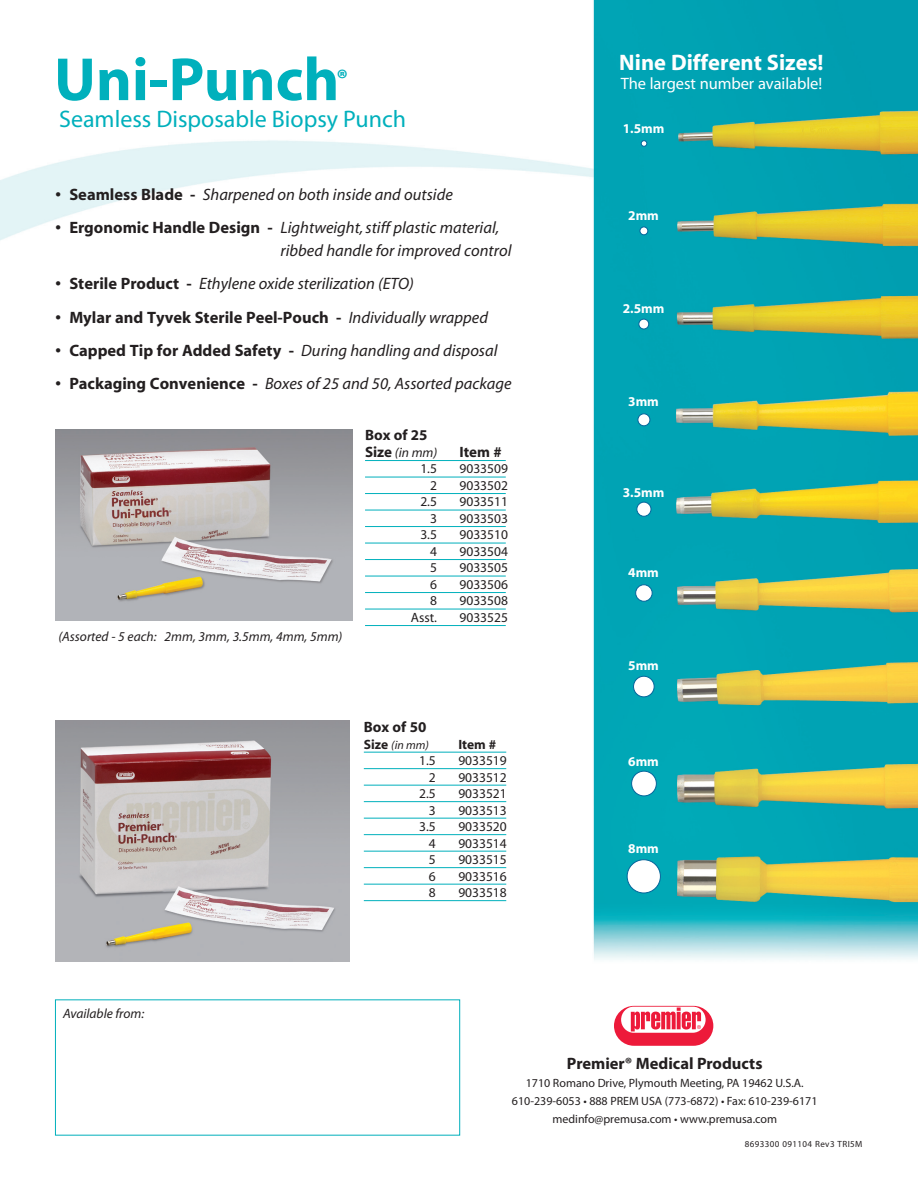
<style>
.page{position:relative;width:918px;height:1188px;background:#fff}
.page>*{position:absolute;margin:0;border:0;box-sizing:border-box;transform-origin:0 0}
.t1{font:700 61.5px "Myriad Pro";color:#00b0bc}
.t2{font:700 25.5px "Myriad Pro";color:#00b0bc}
.t3{font:24px "Myriad Pro";color:#00b0bc}
.t4{font:700 22.5px "Myriad";color:#fff}
.t5{font:italic 16.5px/22.5px "Myriad";color:#231f20}
.t6{font:700 16.5px "Myriad";color:#231f20}
.t7{font:16.5px "Myriad";letter-spacing:-.005em;color:#fff}
.t8{font:700 16.5px "Myriad Pro";color:#231f20}
.t9{font:700 15px "Myriad";color:#231f20}
.t10{font:13.5px "Myriad";color:#231f20}
.t11{font:italic 13.5px "Myriad";color:#231f20}
.t12{font:700 13.5px "Myriad";color:#fff}
.t13{font:italic 13.5px "Myriad Pro";color:#231f20}
.t14{font:700 13.5px "Myriad";color:#231f20}
.t15{font:12px/18px "Myriad Pro";color:#231f20;text-align:center}
.t16{font:italic 12px "Myriad";color:#231f20}
.t17{font:9px "Myriad";letter-spacing:.045em;color:#231f20}
.s1{font-weight:700;font-style:normal}
.s2{font-weight:400;font-style:italic}
.s3{font-weight:700;font-style:normal;font-size:15px}
.s4{font-weight:700;font-style:normal;font-size:13.5px}
</style>
<div class="page">
<img style="left:0;top:0;width:918px;height:1136px">
<img style="left:55px;top:721px;width:294px;height:240px">
<img style="left:55px;top:430px;width:297px;height:190px">
<div style="left:641px;top:140px;width:6px;height:7px;border:1px solid #04659b;border-radius:50%"></div>
<div style="left:639px;top:319px;width:10px;height:10px;background:#fff;border-radius:50%"></div>
<div style="left:638px;top:319px;width:11px;height:10px;border:1px solid #04659b;border-radius:50%"></div>
<div style="left:640px;top:227px;width:8px;height:8px;background:#fff;border-radius:50%"></div>
<div style="left:640px;top:227px;width:8px;height:8px;border:1px solid #04659b;border-radius:50%"></div>
<div style="left:638px;top:414px;width:12px;height:12px;background:#fff;border-radius:50%"></div>
<div style="left:638px;top:413px;width:12px;height:13px;border:1px solid #04659b;border-radius:50%"></div>
<div style="left:637px;top:502px;width:14px;height:14px;background:#fff;border-radius:50%"></div>
<div style="left:636px;top:502px;width:15px;height:15px;border:1px solid #04659b;border-radius:50%"></div>
<div style="left:636px;top:585px;width:16px;height:16px;background:#fff;border-radius:50%"></div>
<div style="left:635px;top:584px;width:18px;height:18px;border:1px solid #04659b;border-radius:50%"></div>
<div style="left:634px;top:676px;width:20px;height:21px;background:#fff;border-radius:50%"></div>
<div style="left:633px;top:676px;width:22px;height:21px;border:1px solid #04659b;border-radius:50%"></div>
<div style="left:632px;top:771px;width:24px;height:25px;background:#fff;border-radius:50%"></div>
<div style="left:631px;top:771px;width:26px;height:25px;border:1px solid #04659b;border-radius:50%"></div>
<div style="left:627px;top:860px;width:33px;height:33px;background:#fff;border-radius:50%"></div>
<div style="left:627px;top:859px;width:34px;height:34px;border:1px solid #04659b;border-radius:50%"></div>
<hr style="left:364px;top:752px;width:142px;height:1px;background:#00b0bc">
<hr style="left:364px;top:768px;width:142px;height:1px;background:#00b0bc">
<hr style="left:364px;top:785px;width:142px;height:1px;background:#00b0bc">
<hr style="left:364px;top:801px;width:142px;height:1px;background:#00b0bc">
<hr style="left:364px;top:818px;width:142px;height:1px;background:#00b0bc">
<hr style="left:364px;top:834px;width:142px;height:1px;background:#00b0bc">
<hr style="left:364px;top:851px;width:142px;height:1px;background:#00b0bc">
<hr style="left:364px;top:867px;width:142px;height:1px;background:#00b0bc">
<hr style="left:364px;top:884px;width:142px;height:1px;background:#00b0bc">
<hr style="left:364px;top:900px;width:142px;height:1px;background:#00b0bc">
<hr style="left:365px;top:460px;width:141px;height:1px;background:#00b0bc">
<hr style="left:365px;top:477px;width:141px;height:1px;background:#00b0bc">
<hr style="left:365px;top:493px;width:141px;height:1px;background:#00b0bc">
<hr style="left:365px;top:510px;width:141px;height:1px;background:#00b0bc">
<hr style="left:365px;top:526px;width:141px;height:1px;background:#00b0bc">
<hr style="left:365px;top:543px;width:141px;height:1px;background:#00b0bc">
<hr style="left:365px;top:559px;width:141px;height:1px;background:#00b0bc">
<hr style="left:365px;top:576px;width:141px;height:1px;background:#00b0bc">
<hr style="left:365px;top:592px;width:141px;height:1px;background:#00b0bc">
<hr style="left:365px;top:609px;width:141px;height:1px;background:#00b0bc">
<hr style="left:365px;top:625px;width:141px;height:1px;background:#00b0bc">
<div style="left:611px;top:1004px;width:105px;height:44px;border:1px solid #fff;border-radius:22px"></div>
<svg style="left:614px;top:1006px;width:99px;height:40px"></svg>
<h1 class="t1" style="left:54px;top:39px;width:287px">Uni-Punch</h1>
<h2 class="t2" style="left:336px;top:61px;width:13px">®</h2>
<h3 class="t3" style="left:59px;top:104px;width:349px">Seamless Disposable Biopsy Punch</h3>
<p class="t5" style="left:56px;top:184px;width:399px"><span class="s1">• Seamless Blade -</span> Sharpened on both inside and outside</p>
<p class="t5" style="left:281px;top:217px;width:232px;text-indent:-225px"><span class="s1">• Ergonomic Handle Design -</span> Lightweight, stiff plastic material, ribbed handle for improved control</p>
<p class="t5" style="left:56px;top:273px;width:360px"><span class="s1">• Sterile Product -</span> Ethylene oxide sterilization (ETO)</p>
<p class="t6" style="left:56px;top:309px;width:434px">• Mylar and Tyvek Sterile Peel-Pouch - <span class="s2">Individually wrapped</span></p>
<p class="t6" style="left:55px;top:342px;width:444px">• Capped Tip for Added Safety - <span class="s2">During handling and disposal</span></p>
<p class="t5" style="left:55px;top:373px;width:458px"><span class="s1">• Packaging Convenience -</span> Boxes of 25 and 50, Assorted package</p>
<p class="t11" style="left:58px;top:630px;width:286px">(Assorted - 5 each: 2mm, 3mm, 3.5mm, 4mm, 5mm)</p>
<p class="t9" style="left:365px;top:428px;width:64px">Box of 25</p>
<p class="t11" style="left:365px;top:446px;width:74px"><span class="s3">Size</span> (in mm)</p>
<p class="t9" style="left:460px;top:444px;width:44px">Item #</p>
<p class="t10" style="left:420px;top:462px;width:18px">1.5</p>
<p class="t10" style="left:460px;top:462px;width:50px">9033509</p>
<p class="t10" style="left:430px;top:479px;width:8px">2</p>
<p class="t10" style="left:460px;top:479px;width:50px">9033502</p>
<p class="t10" style="left:420px;top:495px;width:18px">2.5</p>
<p class="t10" style="left:460px;top:495px;width:50px">9033511</p>
<p class="t10" style="left:430px;top:512px;width:8px">3</p>
<p class="t10" style="left:460px;top:512px;width:50px">9033503</p>
<p class="t10" style="left:420px;top:528px;width:18px">3.5</p>
<p class="t10" style="left:460px;top:528px;width:50px">9033510</p>
<p class="t10" style="left:430px;top:545px;width:8px">4</p>
<p class="t10" style="left:460px;top:545px;width:50px">9033504</p>
<p class="t10" style="left:430px;top:561px;width:8px">5</p>
<p class="t10" style="left:460px;top:561px;width:50px">9033505</p>
<p class="t10" style="left:430px;top:578px;width:8px">6</p>
<p class="t10" style="left:460px;top:578px;width:50px">9033506</p>
<p class="t10" style="left:430px;top:594px;width:8px">8</p>
<p class="t10" style="left:460px;top:594px;width:50px">9033508</p>
<p class="t10" style="left:411px;top:611px;width:28px">Asst.</p>
<p class="t10" style="left:460px;top:611px;width:50px">9033525</p>
<p class="t9" style="left:364px;top:719px;width:64px">Box of 50</p>
<p class="t16" style="left:364px;top:739px;width:67px"><span class="s4">Size</span> (in mm)</p>
<p class="t14" style="left:458px;top:737px;width:39px">Item #</p>
<p class="t10" style="left:419px;top:754px;width:18px">1.5</p>
<p class="t10" style="left:458px;top:754px;width:50px">9033519</p>
<p class="t10" style="left:429px;top:770px;width:8px">2</p>
<p class="t10" style="left:458px;top:770px;width:50px">9033512</p>
<p class="t10" style="left:419px;top:787px;width:18px">2.5</p>
<p class="t10" style="left:458px;top:787px;width:50px">9033521</p>
<p class="t10" style="left:429px;top:803px;width:8px">3</p>
<p class="t10" style="left:458px;top:803px;width:50px">9033513</p>
<p class="t10" style="left:419px;top:820px;width:18px">3.5</p>
<p class="t10" style="left:458px;top:820px;width:50px">9033520</p>
<p class="t10" style="left:429px;top:836px;width:8px">4</p>
<p class="t10" style="left:458px;top:836px;width:50px">9033514</p>
<p class="t10" style="left:429px;top:853px;width:8px">5</p>
<p class="t10" style="left:458px;top:853px;width:50px">9033515</p>
<p class="t10" style="left:429px;top:869px;width:8px">6</p>
<p class="t10" style="left:458px;top:869px;width:50px">9033516</p>
<p class="t10" style="left:429px;top:886px;width:8px">8</p>
<p class="t10" style="left:458px;top:886px;width:50px">9033518</p>
<p class="t13" style="left:63px;top:1005px;width:83px">Available from:</p>
<h3 class="t4" style="left:619px;top:50px;width:206px">Nine Different Sizes!</h3>
<p class="t7" style="left:621px;top:76px;width:203px">The largest number available!</p>
<p class="t12" style="left:623px;top:121px;width:43px">1.5mm</p>
<p class="t12" style="left:628px;top:208px;width:32px">2mm</p>
<p class="t12" style="left:623px;top:301px;width:43px">2.5mm</p>
<p class="t12" style="left:628px;top:394px;width:32px">3mm</p>
<p class="t12" style="left:623px;top:486px;width:43px">3.5mm</p>
<p class="t12" style="left:628px;top:565px;width:32px">4mm</p>
<p class="t12" style="left:628px;top:658px;width:32px">5mm</p>
<p class="t12" style="left:628px;top:754px;width:32px">6mm</p>
<p class="t12" style="left:628px;top:841px;width:32px">8mm</p>
<p class="t8" style="left:567px;top:1052px;width:197px">Premier® Medical Products</p>
<p class="t15" style="left:512px;top:1073px;width:307px">1710 Romano Drive, Plymouth Meeting, PA 19462 U.S.A.<br>610-239-6053 • 888 PREM USA (773-6872) • Fax: 610-239-6171 medinfo@premusa.com • www.premusa.com</p>
<p class="t17" style="left:745px;top:1139px;width:119px">8693300 091104 Rev3 TRI5M</p>
</div>
